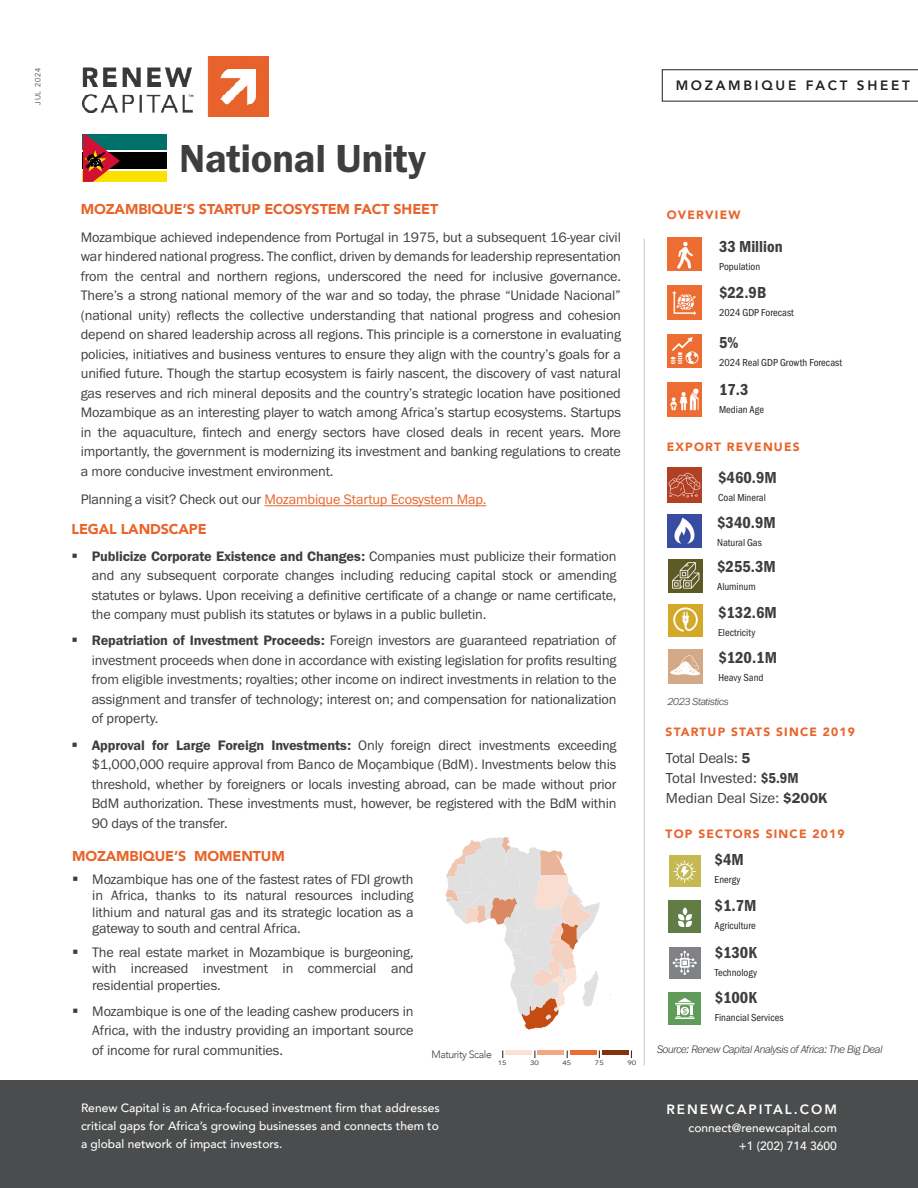
<style>
.page{position:relative;width:918px;height:1188px;background:#fff}
.page>*{position:absolute;margin:0;border:0;box-sizing:border-box;transform-origin:0 0}
.Heading_1{font:40.5px "Franklin Gothic URW Dem";letter-spacing:-.01em;color:#3e3e3f}
.t1{font:16.5px "Franklin Gothic URW Con Dem";color:#3e3e3f}
.Normal_Paragraph{font:15px/19.5px "Franklin Gothic URW Boo";color:#3e3e3f}
.Heading_1-2{font:15px "Franklin Gothic URW Boo";letter-spacing:-.01em;color:#3e3e3f}
.Normal_Paragraph-2{font:14.25px/19.5px "Franklin Gothic URW Boo";letter-spacing:-.01em;color:#3e3e3f;text-align:justify}
.heading_3{font:900 14.25px "Avenir";letter-spacing:-.01em;color:#e8642b}
.Normal_Paragraph-3{font:14.25px "Franklin Gothic URW Boo";letter-spacing:-.01em;color:#e8642b}
.Page_Heading{font:800 13.5px "Avenir";letter-spacing:.2em;color:#231f20}
.t2{font:800 13.5px "Avenir";letter-spacing:.15em;color:#fff}
.t3{font:500 12px/18px "Avenir";color:#fff;text-align:justify}
.heading_3-2{font:900 12px "Avenir";letter-spacing:.1em;color:#e8642b}
.Heading_1-3{font:italic 300 11.25px "Franklin Gothic URW";letter-spacing:-.04em;color:#3e3e3f}
.Stat_description{font:10.5px "Franklin Gothic URW Cond";color:#231f20}
.Heading_1-4{font:italic 300 10.5px "Franklin Gothic URW";letter-spacing:-.04em;color:#3e3e3f}
.Heading_1-5{font:300 10.5px "Avenir";letter-spacing:-.04em;color:#3e3e3f}
.Normal_Paragraph-4{font:7.5px "Avenir";letter-spacing:.1em;color:#3e3e3f}
.t4{font:6.3px "Avenir";color:#262626;scale:1.25 1}
.s1{color:#3e3e3f}
.s2{font-family:"Franklin Gothic URW Dem"}
.s3{font-family:"Franklin Gothic URW Con Dem"}
</style>
<div class="page">
<div style="left:0;top:1080px;width:918px;height:108px;background:#4b4c4d"></div>
<svg style="left:662px;top:69px;width:256px;height:33px"></svg>
<img style="left:82px;top:57px;width:186px;height:59px">
<img style="left:667px;top:382px;width:34px;height:34px">
<img style="left:667px;top:286px;width:34px;height:33px">
<hr style="left:644px;top:239px;width:1px;height:826px;background:#c2c3c6">
<img style="left:667px;top:334px;width:34px;height:34px">
<hr style="left:265px;top:505px;width:221px;height:1px;background:#e8642b">
<img style="left:667px;top:237px;width:34px;height:34px">
<img style="left:667px;top:514px;width:34px;height:34px">
<img style="left:667px;top:467px;width:34px;height:35px">
<div style="left:505px;top:1050px;width:26px;height:5px;background:#fbe2d6"></div>
<div style="left:538px;top:1050px;width:26px;height:5px;background:#f4a784"></div>
<div style="left:570px;top:1050px;width:26px;height:5px;background:#ec6d32"></div>
<div style="left:603px;top:1050px;width:26px;height:5px;background:#83320c"></div>
<svg style="left:445px;top:837px;width:166px;height:193px"></svg>
<img style="left:669px;top:649px;width:34px;height:34px">
<img style="left:668px;top:559px;width:34px;height:34px">
<img style="left:668px;top:604px;width:34px;height:33px">
<div style="left:83px;top:134px;width:84px;height:48px;background:#000"></div>
<div style="left:83px;top:134px;width:84px;height:18px;background:#fff"></div>
<div style="left:83px;top:134px;width:84px;height:16px;background:#007168"></div>
<div style="left:83px;top:170px;width:84px;height:12px;background:#fce100"></div>
<svg style="left:83px;top:134px;width:37px;height:48px"></svg>
<div style="left:669px;top:901px;width:32px;height:32px;background:#617d45"></div>
<svg style="left:678px;top:907px;width:14px;height:20px"></svg>
<div style="left:669px;top:855px;width:32px;height:32px;background:#c6b853"></div>
<svg style="left:673px;top:860px;width:23px;height:23px"></svg>
<div style="left:669px;top:992px;width:32px;height:33px;background:#619b59"></div>
<svg style="left:675px;top:998px;width:19px;height:21px"></svg>
<div style="left:669px;top:947px;width:32px;height:32px;background:#808285"></div>
<svg style="left:672px;top:951px;width:25px;height:24px"></svg>
<p class="Normal_Paragraph-4" style="left:34px;top:105px;width:38px;rotate:-90deg">JUL 2024</p>
<p class="Page_Heading" style="left:676px;top:75px;width:235px">MOZAMBIQUE FACT SHEET</p>
<p class="Heading_1" style="left:179px;top:134px;width:248px">National Unity</p>
<p class="heading_3" style="left:81px;top:197px;width:359px">MOZAMBIQUE’S STARTUP ECOSYSTEM FACT SHEET</p>
<p class="Normal_Paragraph-2" style="left:81px;top:227px;width:542px">Mozambique achieved independence from Portugal in 1975, but a subsequent 16-year civil war hindered national progress. The conflict, driven by demands for leadership representation from the central and northern regions, underscored the need for inclusive governance.<br>There’s a strong national memory of the war and so today, the phrase “Unidade Nacional” (national unity) reflects the collective understanding that national progress and cohesion depend on shared leadership across all regions. This principle is a cornerstone in evaluating policies, initiatives and business ventures to ensure they align with the country’s goals for a unified future. Though the startup ecosystem is fairly nascent, the discovery of vast natural gas reserves and rich mineral deposits and the country’s strategic location have positioned Mozambique as an interesting player to watch among Africa’s startup ecosystems. Startups in the aquaculture, fintech and energy sectors have closed deals in recent years. More importantly, the government is modernizing its investment and banking regulations to create a more conducive investment environment.</p>
<p class="Normal_Paragraph-3" style="left:81px;top:491px;width:407px"><span class="s1">Planning a visit? Check out our</span> Mozambique Startup Ecosystem Map.</p>
<p class="heading_3" style="left:72px;top:517px;width:137px">LEGAL LANDSCAPE</p>
<p class="Normal_Paragraph-2" style="left:92px;top:546px;width:526px"><span class="s2">Publicize Corporate Existence and Changes:</span> Companies must publicize their formation and any subsequent corporate changes including reducing capital stock or amending statutes or bylaws. Upon receiving a definitive certificate of a change or name certificate, the company must publish its statutes or bylaws in a public bulletin.</p>
<p class="Normal_Paragraph-2" style="left:92px;top:631px;width:526px"><span class="s2">Repatriation of Investment Proceeds:</span> Foreign investors are guaranteed repatriation of investment proceeds when done in accordance with existing legislation for profits resulting from eligible investments; royalties; other income on indirect investments in relation to the assignment and transfer of technology; interest on; and compensation for nationalization of property.</p>
<p class="Normal_Paragraph-2" style="left:92px;top:735px;width:526px"><span class="s2">Approval for Large Foreign Investments:</span> Only foreign direct investments exceeding $1,000,000 require approval from Banco de Moçambique (BdM). Investments below this threshold, whether by foreigners or locals investing abroad, can be made without prior BdM authorization. These investments must, however, be registered with the BdM within 90 days of the transfer.</p>
<p class="heading_3" style="left:72px;top:843px;width:214px">MOZAMBIQUE’S MOMENTUM</p>
<p class="Normal_Paragraph-2" style="left:92px;top:871px;width:323px;line-height:16.5px">Mozambique has one of the fastest rates of FDI growth in Africa, thanks to its natural resources including lithium and natural gas and its strategic location as a gateway to south and central Africa.</p>
<p class="Normal_Paragraph-2" style="left:92px;top:943px;width:323px;line-height:16.5px">The real estate market in Mozambique is burgeoning, with increased investment in commercial and residential properties.</p>
<p class="Normal_Paragraph-2" style="left:92px;top:1001px;width:323px">Mozambique is one of the leading cashew producers in Africa, with the industry providing an important source of income for rural communities.</p>
<p class="Heading_1-5" style="left:431px;top:1049px;width:62px">Maturity Scale</p>
<p class="t4" style="left:435px;top:1052px;width:42px">Maturity Index</p>
<p class="t4" style="left:498px;top:1059px;width:9px">15</p>
<p class="t4" style="left:530px;top:1059px;width:9px">30</p>
<p class="t4" style="left:563px;top:1059px;width:9px">45</p>
<p class="t4" style="left:595px;top:1059px;width:9px">75</p>
<p class="t4" style="left:627px;top:1059px;width:9px">90</p>
<p class="heading_3-2" style="left:667px;top:204px;width:75px">OVERVIEW</p>
<p class="t1" style="left:719px;top:236px;width:65px">33 Million</p>
<p class="Stat_description" style="left:719px;top:259px;width:43px">Population</p>
<p class="t1" style="left:719px;top:282px;width:49px">$22.9B</p>
<p class="Stat_description" style="left:719px;top:305px;width:76px">2024 GDP Forecast</p>
<p class="t1" style="left:719px;top:331px;width:21px">5%</p>
<p class="Stat_description" style="left:719px;top:355px;width:124px">2024 Real GDP Growth Forecast</p>
<p class="t1" style="left:719px;top:379px;width:31px">17.3</p>
<p class="Stat_description" style="left:719px;top:402px;width:46px">Median Age</p>
<p class="heading_3-2" style="left:667px;top:436px;width:135px">EXPORT REVENUES</p>
<p class="t1" style="left:718px;top:466px;width:60px">$460.9M</p>
<p class="Stat_description" style="left:718px;top:490px;width:49px">Coal Mineral</p>
<p class="t1" style="left:717px;top:511px;width:60px">$340.9M</p>
<p class="Stat_description" style="left:717px;top:535px;width:46px">Natural Gas</p>
<p class="t1" style="left:717px;top:555px;width:60px">$255.3M</p>
<p class="Stat_description" style="left:717px;top:579px;width:40px">Aluminum</p>
<p class="t1" style="left:718px;top:601px;width:60px">$132.6M</p>
<p class="Stat_description" style="left:718px;top:625px;width:39px">Electricity</p>
<p class="t1" style="left:718px;top:647px;width:60px">$120.1M</p>
<p class="Stat_description" style="left:718px;top:670px;width:47px">Heavy Sand</p>
<p class="Heading_1-4" style="left:667px;top:695px;width:63px">2023 Statistics</p>
<p class="heading_3-2" style="left:666px;top:722px;width:191px">STARTUP STATS SINCE 2019</p>
<p class="Heading_1-2" style="left:666px;top:749px;width:86px">Total Deals: <span class="s2">5</span></p>
<p class="Normal_Paragraph" style="left:666px;top:768px;width:163px">Total Invested: <span class="s3">$5.9M<br></span>Median Deal Size: <span class="s2">$200K</span></p>
<p class="heading_3-2" style="left:666px;top:824px;width:180px">TOP SECTORS SINCE 2019</p>
<p class="t1" style="left:715px;top:849px;width:31px">$4M</p>
<p class="Stat_description" style="left:715px;top:872px;width:27px">Energy</p>
<p class="t1" style="left:715px;top:894px;width:43px">$1.7M</p>
<p class="Stat_description" style="left:715px;top:918px;width:43px">Agriculture</p>
<p class="t1" style="left:715px;top:941px;width:44px">$130K</p>
<p class="Stat_description" style="left:715px;top:965px;width:44px">Technology</p>
<p class="t1" style="left:715px;top:986px;width:44px">$100K</p>
<p class="Stat_description" style="left:715px;top:1010px;width:70px">Financial Services</p>
<p class="Heading_1-3" style="left:657px;top:1042px;width:227px">Source: Renew Capital Analysis of Africa: The Big Deal</p>
<p class="t3" style="left:81px;top:1098px;width:360px">Renew Capital is an Africa-focused investment firm that addresses critical gaps for Africa’s growing businesses and connects them to a global network of impact investors.</p>
<p class="t2" style="left:666px;top:1099px;width:172px">RENEWCAPITAL.COM</p>
<p class="t3" style="left:689px;top:1118px;width:150px;text-align:right">connect@renewcapital.com +1 (202) 714 3600</p>
</div>
